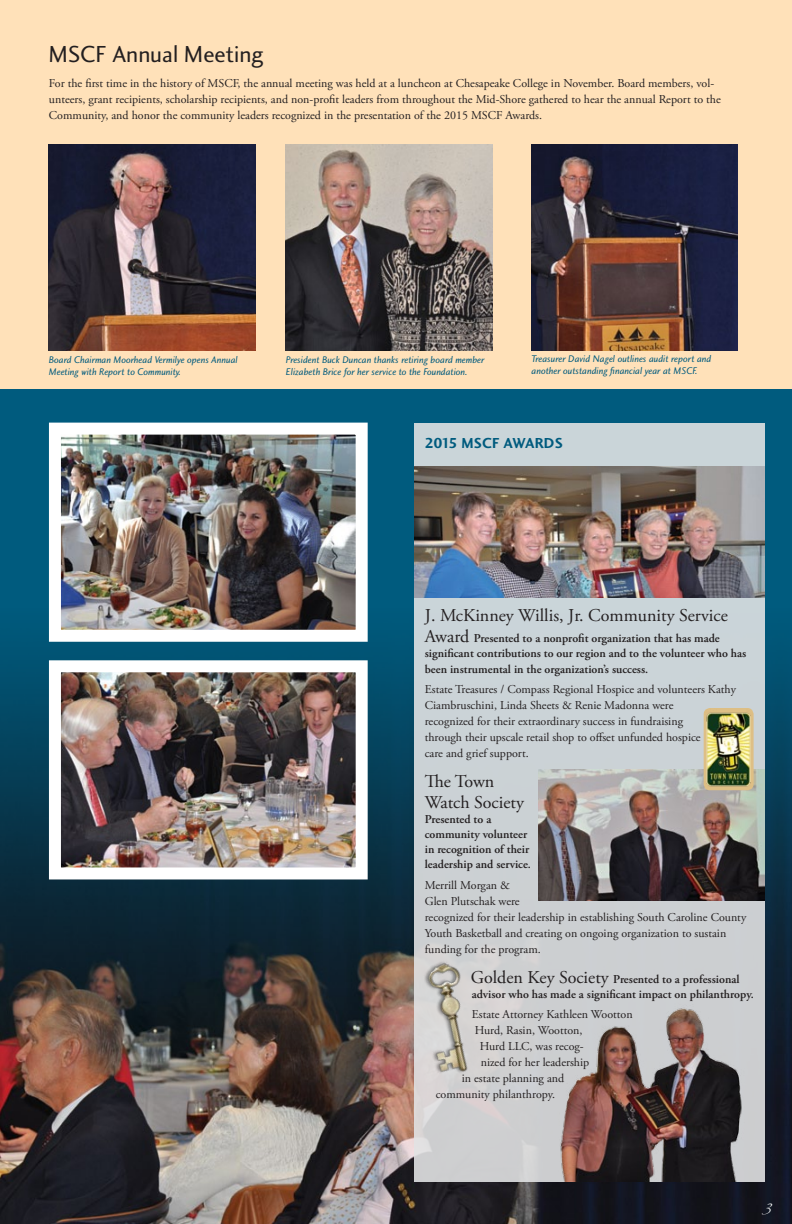
<style>
.page{position:relative;width:792px;height:1224px;background:#fff}
.page>*{position:absolute;margin:0;border:0;box-sizing:border-box;transform-origin:0 0}
.t1{font:24px "Charlotte Sans Book Plain";color:#231f20}
.t2{font:18px/21px "Adobe Garamond Pro";color:#231f20}
.t3{font:18px "Scriptina";color:#fff}
.t4{font:15px "Charlotte Sans Bold Plain";letter-spacing:-.02em;color:#005b7e}
.t5{font:12px/16px "Adobe Garamond Pro";color:#231f20}
.t6{font:600 12px/15px "Adobe Garamond Pro";color:#231f20}
.t7{font:10px/12px "Charlotte Sans Book Italic Plain";color:#005b7e}
.s1{font-weight:400;font-size:18px}
</style>
<div class="page">
<div style="left:0;top:370px;width:792px;height:826px;background:#005b7e"></div>
<img style="left:0;top:608px;width:792px;height:616px">
<div style="left:0;top:0;width:792px;height:389px;background:#ffe1b9"></div>
<img style="left:49px;top:144px;width:206px;height:207px">
<img style="left:62px;top:436px;width:293px;height:193px">
<div style="left:49px;top:423px;width:319px;height:219px;border:12px solid #fff"></div>
<img style="left:62px;top:673px;width:293px;height:193px">
<div style="left:49px;top:660px;width:319px;height:219px;border:12px solid #fff"></div>
<img style="left:532px;top:144px;width:206px;height:207px">
<img style="left:286px;top:144px;width:206px;height:207px">
<div style="left:414px;top:423px;width:351px;height:759px;background:#cbd2d6"></div>
<img style="left:414px;top:466px;width:351px;height:132px">
<img style="left:539px;top:770px;width:226px;height:130px">
<img style="left:704px;top:708px;width:50px;height:82px">
<img style="left:524px;top:997px;width:268px;height:185px">
<img style="left:395px;top:951px;width:108px;height:149px">
<h1 class="t1" style="left:49px;top:39px;width:216px">MSCF Annual Meeting</h1>
<p class="t5" style="left:49px;top:75px;width:673px">For the first time in the history of MSCF, the annual meeting was held at a luncheon at Chesapeake College in November. Board members, vol&shy;unteers, grant recipients, scholarship recipients, and non-profit leaders from throughout the Mid-Shore gathered to hear the annual Report to the<br>Community, and honor the community leaders recognized in the presentation of the 2015 MSCF Awards.</p>
<p class="t7" style="left:49px;top:353px;width:190px">Board Chairman Moorhead Vermilye opens Annual<br>Meeting with Report to Community.</p>
<p class="t7" style="left:286px;top:353px;width:200px">President Buck Duncan thanks retiring board member<br>Elizabeth Brice for her service to the Foundation.</p>
<p class="t7" style="left:532px;top:352px;width:181px">Treasurer David Nagel outlines audit report and another outstanding financial year at MSCF.</p>
<p class="t4" style="left:425px;top:434px;width:111px">2015 MSCF AWARD</p>
<p class="t4" style="left:555px;top:434px;width:10px">S</p>
<h2 class="t2" style="left:425px;top:605px;width:305px">J. McKinney Willis, Jr. Community Service</h2>
<p class="t6" style="left:425px;top:630px;width:323px;line-height:15.5px"><span class="s1">Award</span> Presented to a nonprofit organization that has made significant contributions to our region and to the volunteer who has been instrumental in the organization’s success.</p>
<p class="t5" style="left:425px;top:682px;width:313px">Estate Treasures / Compass Regional Hospice and volunteers Kathy Ciambruschini, Linda Sheets &amp; Renie Madonna were<br>recognized for their extraordinary success in fundraising<br>through their upscale retail shop to offset unfunded hospice<br>care and grief support.</p>
<h2 class="t2" style="left:425px;top:771px;width:101px">The Town<br>Watch Society</h2>
<p class="t6" style="left:425px;top:812px;width:108px">Presented to a community volunteer in recognition of their leadership and service.</p>
<p class="t5" style="left:425px;top:877px;width:323px">Merrill Morgan &amp;<br>Glen Plutschak were<br>recognized for their leadership in establishing South Caroline County Youth Basketball and creating on ongoing organization to sustain funding for the program.</p>
<p class="t6" style="left:471px;top:971px;width:284px"><span class="s1">Golden Key Society</span> Presented to a professional advisor who has made a significant impact on philanthropy.</p>
<p class="t5" style="left:472px;top:1007px;width:162px">Estate Attorney Kathleen Wootton</p>
<p class="t5" style="left:475px;top:1023px;width:109px">Hurd, Rasin, Wootton,</p>
<p class="t5" style="left:480px;top:1039px;width:105px">Hurd LLC, was recog-</p>
<p class="t5" style="left:481px;top:1055px;width:110px">nized for her leadership</p>
<p class="t5" style="left:462px;top:1071px;width:104px">in estate planning and</p>
<p class="t5" style="left:436px;top:1087px;width:121px">community philanthropy.</p>
<h2 class="t3" style="left:763px;top:1196px;width:10px">3</h2>
</div>
